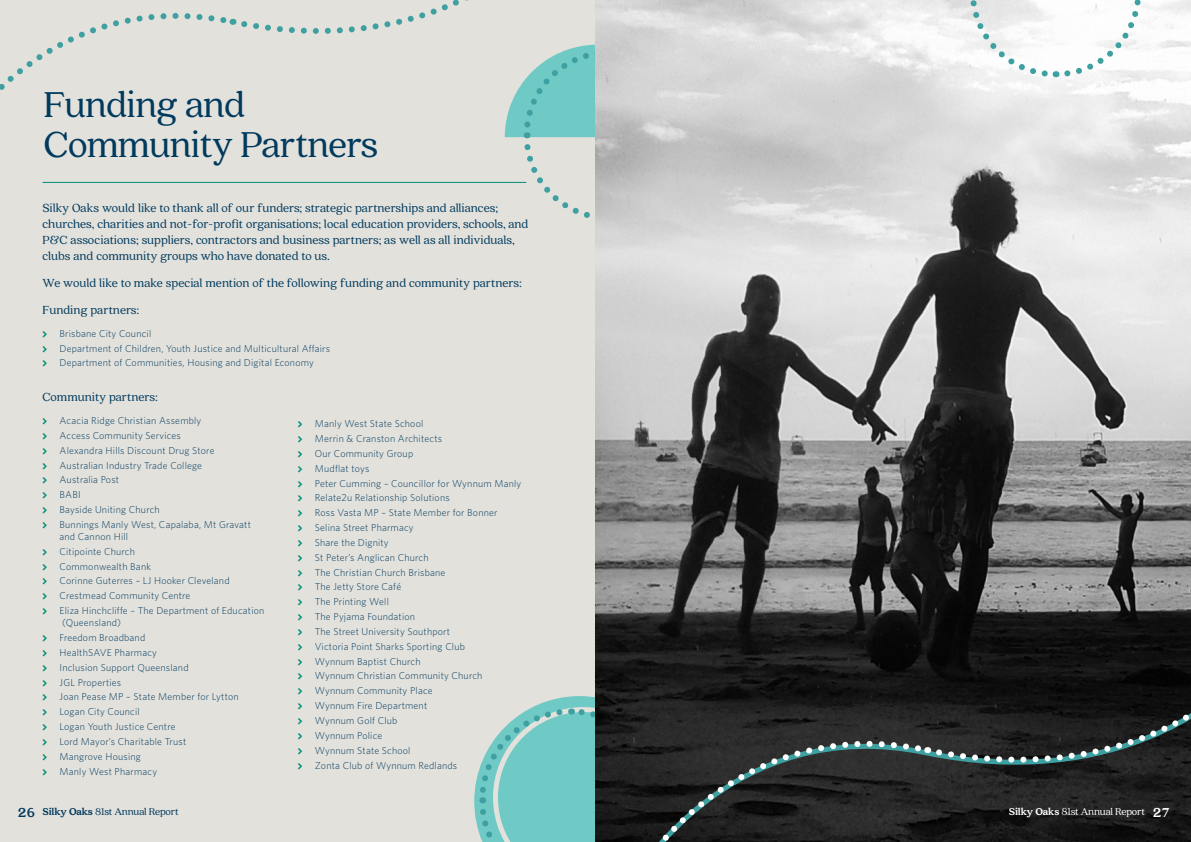
<style>
.page{position:relative;width:1191px;height:842px;background:#fff}
.page>*{position:absolute;margin:0;border:0;box-sizing:border-box;transform-origin:0 0}
.t1{font:40px/40px "Quincy CF";letter-spacing:-.02em;color:#003a5d}
.t2{font:13px/16px "Quincy CF";color:#003a5d}
.t3{font:11px "Quincy CF";letter-spacing:-.02em;color:#003a5d}
.t4{font:11px "Quincy CF";letter-spacing:-.02em;color:#fff}
.t5{font:300 10px/14.8px "Whitney HTF";letter-spacing:.02em;color:#003a5d}
.s1{font-weight:900;font-size:14.4px}
.s2{font-weight:900}
</style>
<div class="page">
<div style="left:0;top:0;width:595px;height:842px;background:#e3e1dc"></div>
<img style="left:595px;top:0;width:596px;height:687px">
<svg style="left:0;top:0;width:698px;height:224px"></svg>
<svg style="left:474px;top:687px;width:717px;height:155px;background:#344241"></svg>
<svg style="left:966px;top:0;width:178px;height:80px"></svg>
<h1 class="t1" style="left:44px;top:85px;width:336px">Funding and<br>Community Partners</h1>
<p class="t2" style="left:43px;top:200px;width:487px">Silky Oaks would like to thank all of our funders; strategic partnerships and alliances; churches, charities and not-for-profit organisations; local education providers, schools, and P&amp;C associations; suppliers, contractors and business partners; as well as all individuals, clubs and community groups who have donated to us.</p>
<h2 class="t2" style="left:43px;top:270px;width:481px;line-height:26.8px">We would like to make special mention of the following funding and community partners:<br>Funding partners:</h2>
<p class="t5" style="left:60px;top:326px;width:272px">Brisbane City Council<br>Department of Children, Youth Justice and Multicultural Affairs<br>Department of Communities, Housing and Digital Economy</p>
<h2 class="t2" style="left:43px;top:389px;width:117px">Community partners:</h2>
<p class="t5" style="left:60px;top:413px;width:193px">Acacia Ridge Christian Assembly<br>Access Community Services<br>Alexandra Hills Discount Drug Store<br>Australian Industry Trade College<br>Australia Post<br>BABI<br>Bayside Uniting Church<br>Bunnings Manly West, Capalaba, Mt Gravatt</p>
<p class="t5" style="left:60px;top:529px;width:206px">and Cannon Hill<br>Citipointe Church<br>Commonwealth Bank<br>Corinne Guterres – LJ Hooker Cleveland<br>Crestmead Community Centre<br>Eliza Hinchcliffe – The Department of Education</p>
<p class="t5" style="left:60px;top:615px;width:181px">(Queensland)<br>Freedom Broadband<br>HealthSAVE Pharmacy<br>Inclusion Support Queensland<br>JGL Properties<br>Joan Pease MP – State Member for Lytton<br>Logan City Council<br>Logan Youth Justice Centre<br>Lord Mayor’s Charitable Trust<br>Mangrove Housing<br>Manly West Pharmacy</p>
<p class="t5" style="left:315px;top:416px;width:208px">Manly West State School<br>Merrin &amp; Cranston Architects<br>Our Community Group<br>Mudflat toys<br>Peter Cumming – Councillor for Wynnum Manly<br>Relate2u Relationship Solutions<br>Ross Vasta MP – State Member for Bonner<br>Selina Street Pharmacy<br>Share the Dignity<br>St Peter’s Anglican Church<br>The Christian Church Brisbane<br>The Jetty Store Café<br>The Printing Well<br>The Pyjama Foundation<br>The Street University Southport<br>Victoria Point Sharks Sporting Club<br>Wynnum Baptist Church<br>Wynnum Christian Community Church<br>Wynnum Community Place<br>Wynnum Fire Department<br>Wynnum Golf Club<br>Wynnum Police<br>Wynnum State School<br>Zonta Club of Wynnum Redlands</p>
<p class="t3" style="left:18px;top:805px;width:162px"><span class="s1">26</span> <span class="s2">Silky Oaks</span> 81st Annual Report</p>
<p class="t4" style="left:1009px;top:805px;width:162px"><span class="s2">Silky Oaks</span> 81st Annual Report <span class="s1">27</span></p>
</div>
